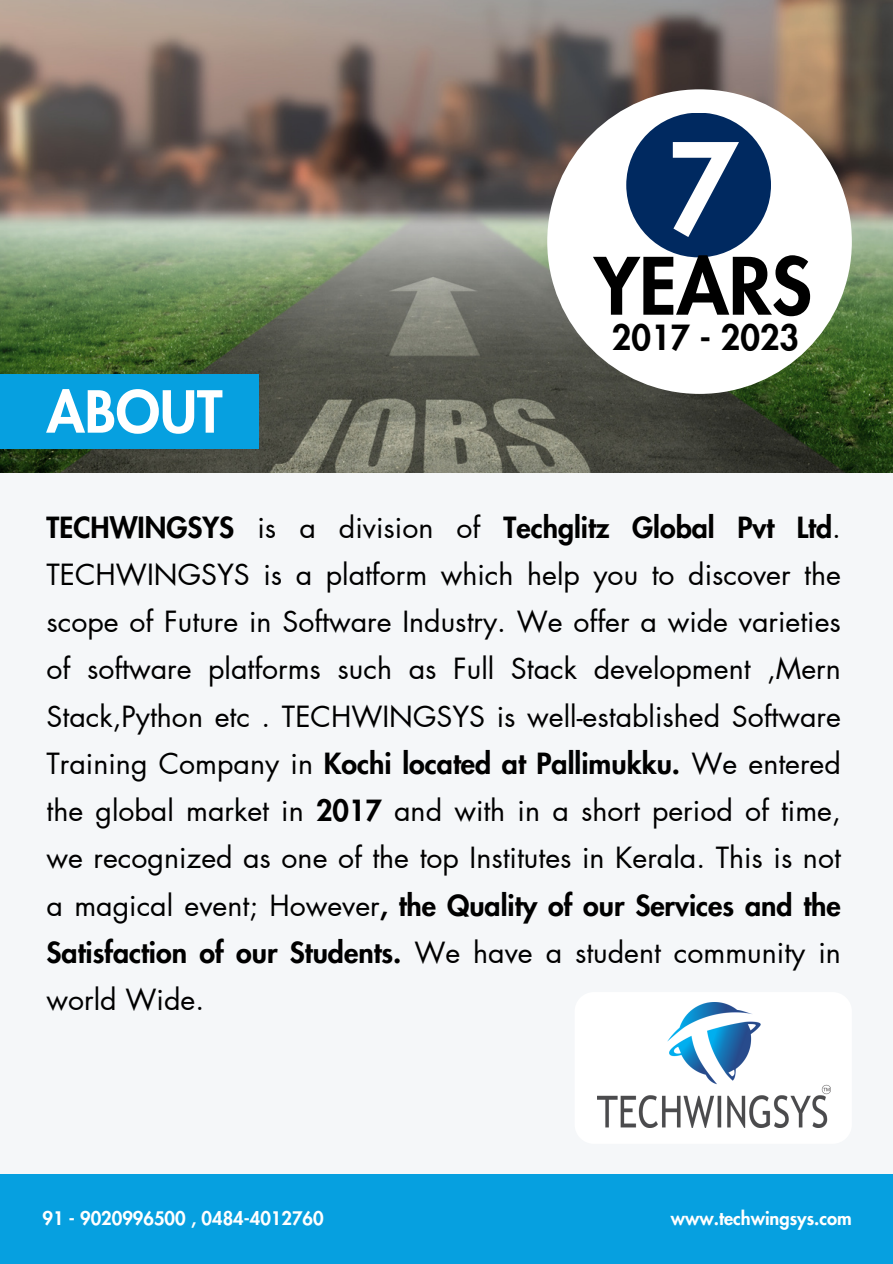
<style>
.page{position:relative;width:893px;height:1264px;background:#fff}
.page>*{position:absolute;margin:0;border:0;box-sizing:border-box;transform-origin:0 0}
.t1{font:800 122.7px "Futura LT Pro";color:#fff}
.t2{font:800 76.8px "Futura LT Pro";color:#000}
.t3{font:800 56.25px "Futura LT Pro";color:#fff}
.t4{font:800 33.9px "Futura LT Pro";color:#000}
.t5{font:28.5px/47.2px "Futura LT Pro";color:#000;text-align:justify}
.t6{font:800 18.3px "Futura LT Pro";color:#fff}
.s1{font-weight:800}
</style>
<div class="page">
<div style="left:0;top:0;width:892px;height:1263px;background:#f5f7f9"></div>
<div style="left:0;top:1174px;width:892px;height:89px;background:#06a0e0"></div>
<div style="left:574px;top:992px;width:277px;height:151px;background:#fff;border-radius:19px"></div>
<img style="left:597px;top:1002px;width:233px;height:125px">
<img style="left:0;top:0;width:892px;height:472px">
<div style="left:0;top:374px;width:259px;height:74px;background:#06a0e0"></div>
<div style="left:547px;top:89px;width:304px;height:305px;background:#fff;border-radius:50%"></div>
<div style="left:626px;top:113px;width:145px;height:144px;background:#002960;border-radius:50%"></div>
<p class="t3" style="left:47px;top:386px;width:177px">ABOUT</p>
<p class="t1" style="left:667px;top:133px;width:72px">7</p>
<p class="t2" style="left:594px;top:251px;width:219px">YEARS</p>
<p class="t4" style="left:612px;top:322px;width:189px">2017 - 2023</p>
<p class="t5" style="left:47px;top:504px;width:795px"><span class="s1">TECHWINGSYS</span> is a division of <span class="s1">Techglitz Global Pvt Ltd</span>.<br>TECHWINGSYS is a platform which help you to discover the scope of Future in Software Industry. We offer a wide varieties of software platforms such as Full Stack development ,Mern Stack,Python etc . TECHWINGSYS is well-established Software Training Company in <span class="s1">Kochi located at Pallimukku.</span> We entered the global market in <span class="s1">2017</span> and with in a short period of time, we recognized as one of the top Institutes in Kerala. This is not a magical event; However<span class="s1">, the Quality of our Services and the Satisfaction of our Students.</span> We have a student community in world Wide.</p>
<p class="t6" style="left:42px;top:1209px;width:283px">91 - 9020996500 , 0484-4012760</p>
<p class="t6" style="left:670px;top:1209px;width:182px">www.techwingsys.com</p>
</div>
